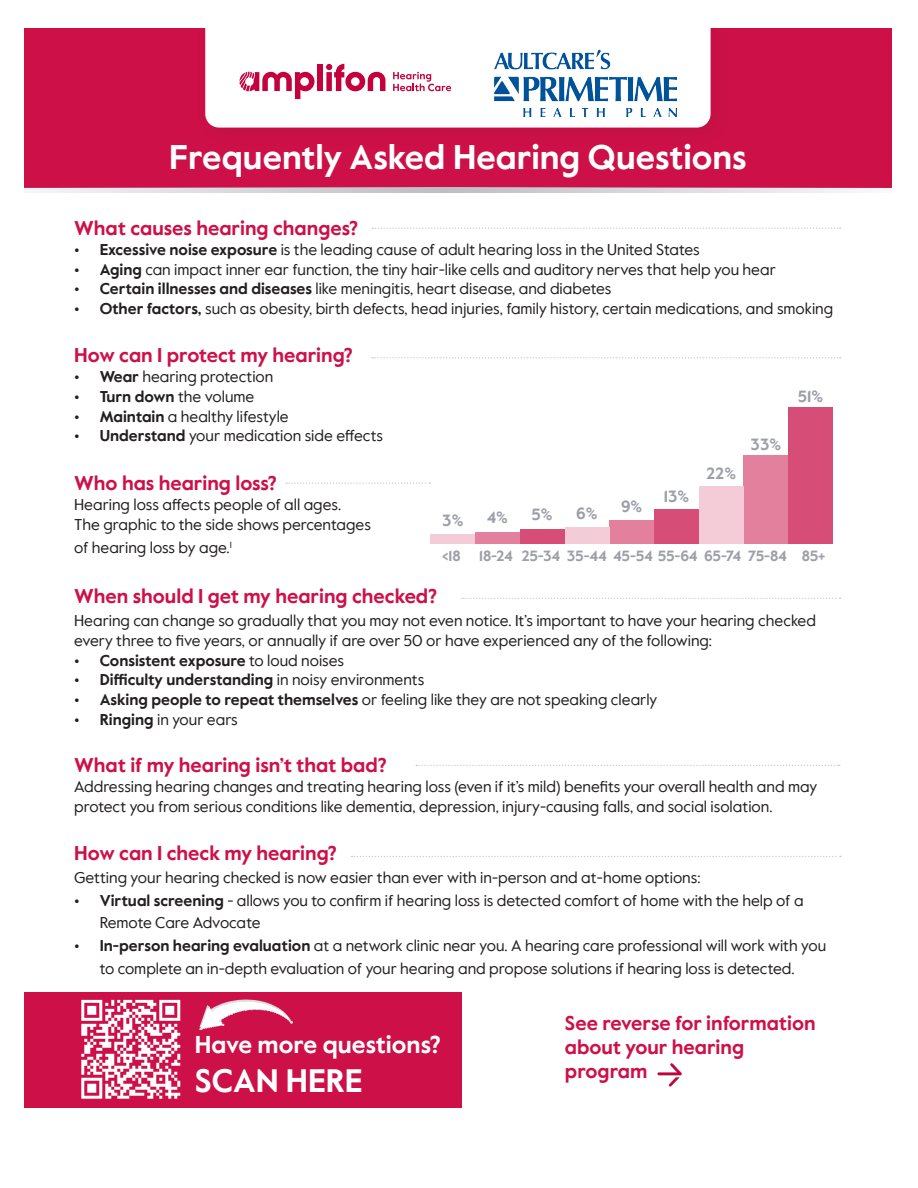
<style>
.page{position:relative;width:918px;height:1188px;background:#fff}
.page>*{position:absolute;margin:0;border:0;box-sizing:border-box;transform-origin:0 0}
.t1{font:700 34.05px "Value Sans Pro";color:#fff}
.t2{font:700 32.4px "Value Sans Pro";color:#fff}
.t3{font:700 24.3px "Value Sans Pro";color:#fff}
.t4{font:700 19.8px/23.9px "Value Sans Pro";color:#cd1048}
.t5{font:700 16.2px "Value Sans Pro";color:#9c9fa8}
.t6{font:15.6px/19.8px "Value Sans Pro";color:#231f20}
.t7{font:700 15.6px "Value Sans Pro";color:#231f20}
.t8{font:700 14.7px "Value Sans Pro";color:#9c9fa8}
.s1{font-weight:700}
.s2{font-weight:400}
</style>
<div class="page">
<div style="left:24px;top:28px;width:868px;height:159px;background:#cd1048"></div>
<svg style="left:24px;top:187px;width:868px;height:6px;background:#d5c8ce"></svg>
<div style="left:205px;top:28px;width:506px;height:100px;background:#fff"></div>
<div style="left:317px;top:64px;width:6px;height:27px;background:#c4003d"></div>
<svg style="left:239px;top:72px;width:75px;height:27px"></svg>
<svg style="left:326px;top:64px;width:59px;height:27px"></svg>
<svg style="left:393px;top:72px;width:58px;height:19px"></svg>
<img style="left:494px;top:47px;width:182px;height:69px">
<svg style="left:372px;top:227px;width:469px;height:2px"></svg>
<svg style="left:372px;top:357px;width:469px;height:2px"></svg>
<svg style="left:462px;top:598px;width:379px;height:1px"></svg>
<svg style="left:416px;top:765px;width:424px;height:1px"></svg>
<svg style="left:352px;top:856px;width:489px;height:1px"></svg>
<div style="left:24px;top:992px;width:437px;height:116px;background:#cd1048"></div>
<img style="left:81px;top:999px;width:100px;height:100px">
<svg style="left:199px;top:999px;width:94px;height:31px"></svg>
<img style="left:657px;top:1063px;width:25px;height:24px">
<svg style="left:286px;top:407px;width:547px;height:137px"></svg>
<p class="t1" style="left:169px;top:137px;width:579px">Frequently Asked Hearing Questions</p>
<p class="t4" style="left:74px;top:217px;width:286px">What causes hearing changes?</p>
<p class="t6" style="left:74px;top:240px;width:627px"><span class="s1">• Excessive noise exposure</span> is the leading cause of adult hearing loss in the United States</p>
<p class="t6" style="left:74px;top:259px;width:703px"><span class="s1">• Aging</span> can impact inner ear function, the tiny hair-like cells and auditory nerves that help you hear</p>
<p class="t6" style="left:74px;top:279px;width:539px"><span class="s1">• Certain illnesses and diseases</span> like meningitis, heart disease, and diabetes</p>
<p class="t6" style="left:74px;top:299px;width:761px"><span class="s1">• Other factors,</span> such as obesity, birth defects, head injuries, family history, certain medications, and smoking</p>
<p class="t4" style="left:74px;top:344px;width:280px">How can I protect my hearing?</p>
<p class="t6" style="left:74px;top:367px;width:201px"><span class="s1">• Wear</span> hearing protection</p>
<p class="t7" style="left:74px;top:387px;width:182px">• Turn down <span class="s2">the volume</span></p>
<p class="t6" style="left:74px;top:407px;width:216px"><span class="s1">• Maintain</span> a healthy lifestyle</p>
<p class="t6" style="left:74px;top:426px;width:310px"><span class="s1">• Understand</span> your medication side effects</p>
<p class="t5" style="left:798px;top:386px;width:26px">51%</p>
<p class="t5" style="left:751px;top:434px;width:32px">33%</p>
<p class="t4" style="left:74px;top:472px;width:204px">Who has hearing loss?</p>
<p class="t6" style="left:74px;top:495px;width:298px">Hearing loss affects people of all ages.<br>The graphic to the side shows percentages</p>
<p class="t6" style="left:74px;top:538px;width:159px">of hearing loss by age.<sup>1</sup></p>
<p class="t5" style="left:442px;top:510px;width:23px">3%</p>
<p class="t5" style="left:487px;top:508px;width:23px">4%</p>
<p class="t5" style="left:532px;top:505px;width:22px">5%</p>
<p class="t5" style="left:576px;top:503px;width:23px">6%</p>
<p class="t5" style="left:621px;top:496px;width:23px">9%</p>
<p class="t5" style="left:664px;top:486px;width:27px">13%</p>
<p class="t5" style="left:706px;top:464px;width:32px">22%</p>
<p class="t8" style="left:442px;top:547px;width:20px">&lt;18</p>
<p class="t8" style="left:479px;top:547px;width:348px">18-24 25-34 35-44 45-54 55-64 65-74 75-84 85+</p>
<p class="t4" style="left:74px;top:585px;width:365px">When should I get my hearing checked?</p>
<p class="t6" style="left:74px;top:611px;width:743px">Hearing can change so gradually that you may not even notice. It’s important to have your hearing checked every three to five years, or annually if are over 50 or have experienced any of the following:</p>
<p class="t7" style="left:74px;top:651px;width:272px">• Consistent exposure <span class="s2">to loud noises</span></p>
<p class="t7" style="left:74px;top:671px;width:352px">• Difficulty understanding <span class="s2">in noisy environments</span></p>
<p class="t6" style="left:74px;top:690px;width:585px"><span class="s1">• Asking people to repeat themselves</span> or feeling like they are not speaking clearly</p>
<p class="t6" style="left:74px;top:710px;width:165px"><span class="s1">• Ringing</span> in your ears</p>
<p class="t4" style="left:74px;top:754px;width:314px">What if my hearing isn’t that bad?</p>
<p class="t6" style="left:74px;top:777px;width:745px">Addressing hearing changes and treating hearing loss (even if it’s mild) benefits your overall health and may protect you from serious conditions like dementia, depression, injury-causing falls, and social isolation.</p>
<p class="t4" style="left:74px;top:842px;width:264px">How can I check my hearing?</p>
<p class="t6" style="left:74px;top:868px;width:628px">Getting your hearing checked is now easier than ever with in-person and at-home options:</p>
<p class="t6" style="left:100px;top:889px;width:705px;line-height:22.6px;text-indent:-26px"><span class="s1">• Virtual screening</span> - allows you to confirm if hearing loss is detected comfort of home with the help of a<br>Remote Care Advocate</p>
<p class="t6" style="left:74px;top:934px;width:754px;line-height:22.6px;text-align:center"><span class="s1">• In-person hearing evaluation</span> at a network clinic near you. A hearing care professional will work with you to complete an in-depth evaluation of your hearing and propose solutions if hearing loss is detected.</p>
<p class="t3" style="left:195px;top:1030px;width:247px">Have more questions?</p>
<p class="t2" style="left:195px;top:1061px;width:169px">SCAN HERE</p>
<p class="t4" style="left:565px;top:1013px;width:252px">See reverse for information about your hearing program</p>
</div>
